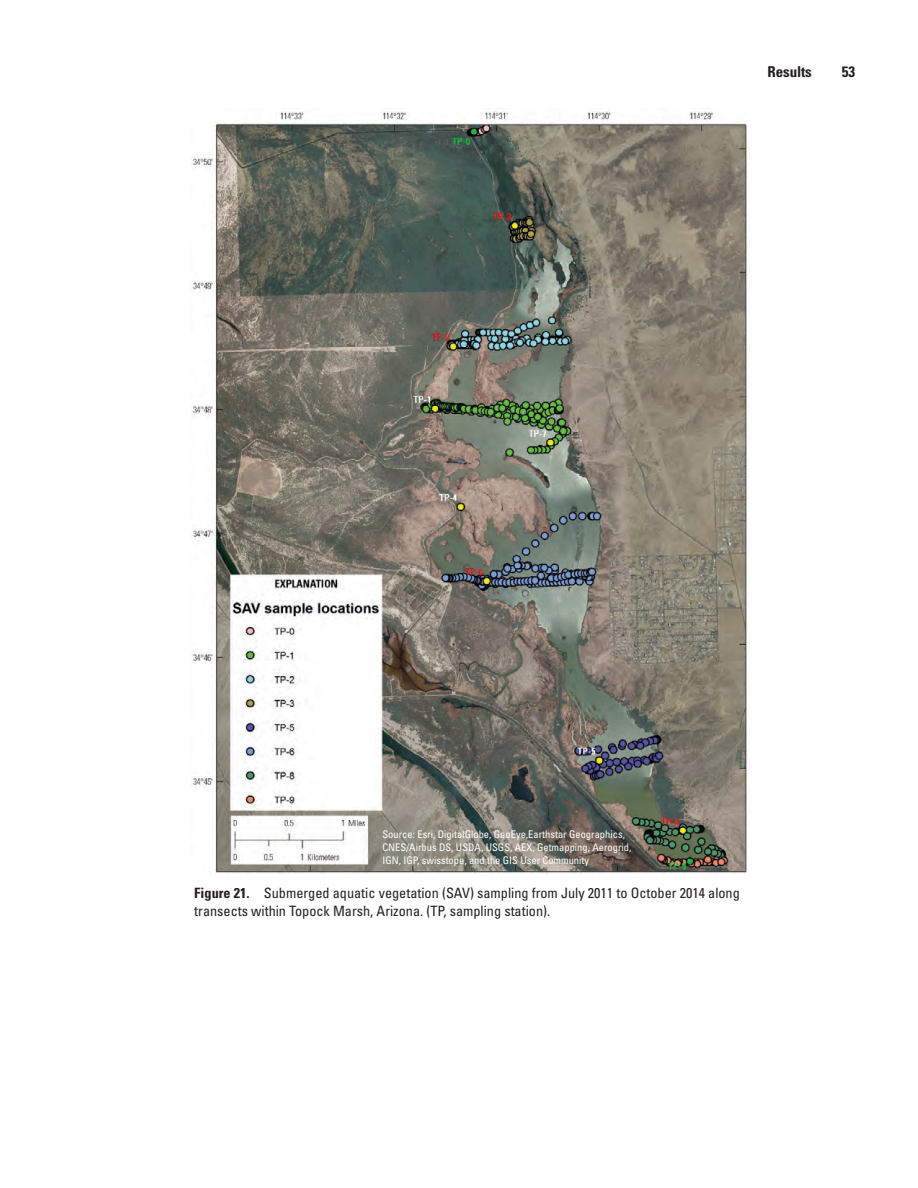
<style>
.page{position:relative;width:918px;height:1188px;background:#fff}
.page>*{position:absolute;margin:0;border:0;box-sizing:border-box;transform-origin:0 0}
.t1{font:700 condensed 15px "Univers";letter-spacing:-.005em;color:#231f20}
.FigureCaption{font:condensed 14.25px/18px "Univers";color:#231f20}
.t2{font:condensed 10.5px/12.6px "Univers";color:#fff}
.s1{font-weight:700}
</style>
<div class="page">
<img style="left:190px;top:108px;width:558px;height:766px">
<h1 class="t1" style="left:767px;top:62px;width:46px">Results</h1>
<h1 class="t1" style="left:842px;top:62px;width:15px">53</h1>
<p class="t2" style="left:382px;top:828px;width:251px">Source: Esri, DigitalGlobe, GeoEye,Earthstar Geographics,<br>CNES/Airbus DS, USDA, USGS, AEX, Getmapping, Aerogrid,<br>IGN, IGP, swisstope, and the GIS User Community</p>
<p class="FigureCaption" style="left:194px;top:884px;width:547px"><span class="s1">Figure 21.</span> Submerged aquatic vegetation (SAV) sampling from July 2011 to October 2014 along transects within Topock Marsh, Arizona. (TP, sampling station).</p>
</div>
